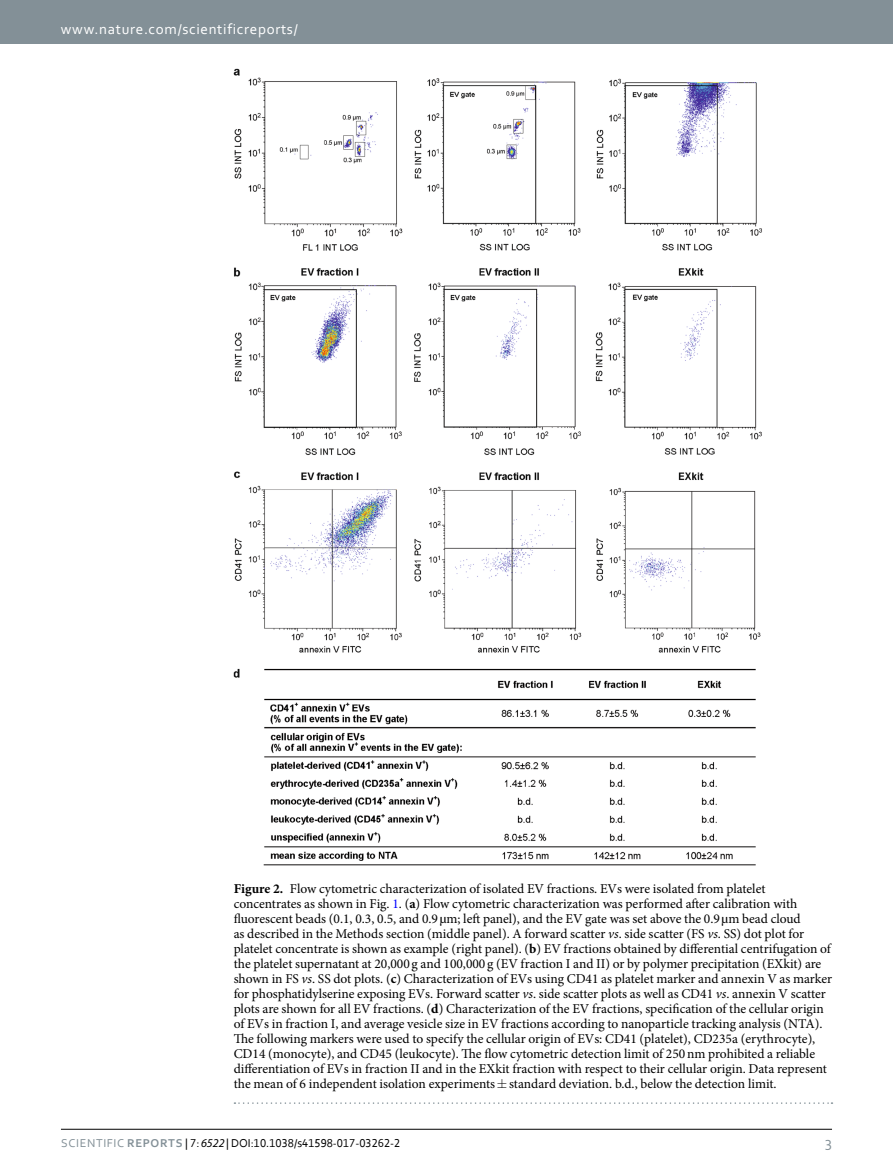
<style>
.page{position:relative;width:893px;height:1174px;background:#fff}
.page>*{position:absolute;margin:0;border:0;box-sizing:border-box;transform-origin:0 0}
.t1{font:15px "Corbel 2";letter-spacing:.045em;color:#fff}
.t2{font:15px "Corbel 2";color:#839097}
.t3{font:13.5px/15px "Minion Pro";color:#000}
.t4{font:12px "Corbel";color:#000}
.s1{font-weight:700}
.s2{color:#00f}
.s3{font-family:"STIX General"}
.s4{font-style:italic}
.s5{font-family:"Corbel 2";color:#839097}
.s6{font-family:"Corbel Bold 2";color:#839097}
.s7{font-family:"Myriad Pro";font-style:italic}
</style>
<div class="page">
<div style="left:0;top:0;width:893px;height:43px;background:#839097"></div>
<hr style="left:61px;top:1129px;width:771px;height:1px;background:#000">
<svg style="left:234px;top:1102px;width:598px;height:1px"></svg>
<img style="left:233px;top:69px;width:529px;height:796px">
<p class="t1" style="left:61px;top:19px;width:238px">www.nature.com/scientificreports/</p>
<p class="t3" style="left:234px;top:881px;width:600px"><span class="s1">Figure 2.</span> Flow cytometric characterization of isolated EV fractions. EVs were isolated from platelet concentrates as shown in Fig. <span class="s2">1</span>. (<span class="s1">a</span>) Flow cytometric characterization was performed after calibration with fluorescent beads (0.1, 0.3, 0.5, and 0.9 <span class="s3">µ</span>m; left panel), and the EV gate was set above the 0.9 <span class="s3">µ</span>m bead cloud<br>as described in the Methods section (middle panel). A forward scatter <span class="s4">vs</span>. side scatter (FS <span class="s4">vs</span>. SS) dot plot for platelet concentrate is shown as example (right panel). (<span class="s1">b</span>) EV fractions obtained by differential centrifugation of the platelet supernatant at 20,000 g and 100,000 g (EV fraction I and II) or by polymer precipitation (EXkit) are shown in FS <span class="s4">vs</span>. SS dot plots. (<span class="s1">c</span>) Characterization of EVs using CD41 as platelet marker and annexin V as marker for phosphatidylserine exposing EVs. Forward scatter <span class="s4">vs</span>. side scatter plots as well as CD41 <span class="s4">vs</span>. annexin V scatter plots are shown for all EV fractions. (<span class="s1">d</span>) Characterization of the EV fractions, specification of the cellular origin of EVs in fraction I, and average vesicle size in EV fractions according to nanoparticle tracking analysis (NTA).<br>The following markers were used to specify the cellular origin of EVs: CD41 (platelet), CD235a (erythrocyte), CD14 (monocyte), and CD45 (leukocyte). The flow cytometric detection limit of 250nm prohibited a reliable differentiation of EVs in fraction II and in the EXkit fraction with respect to their cellular origin. Data represent the mean of 6 independent isolation experiments standard deviation. b.d., below the detection limit.</p>
<p class="t4" style="left:61px;top:1135px;width:341px"><span class="s5">SCIEnTIFIC</span> <span class="s6">REPORTS</span> | 7: <span class="s7">6522</span> | DOI:10.1038/s41598-017-03262-2</p>
<p class="t2" style="left:825px;top:1132px;width:8px">3</p>
</div>
